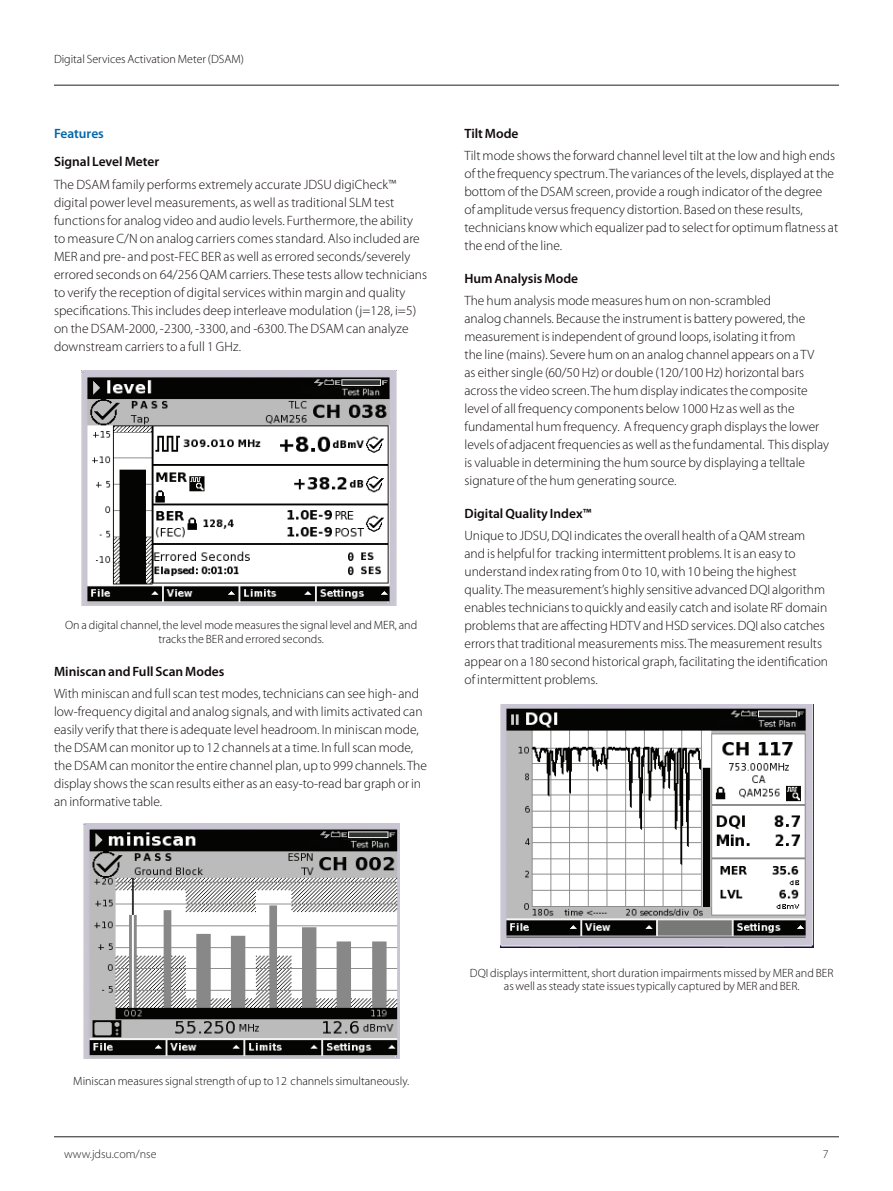
<style>
.page{position:relative;width:893px;height:1191px;background:#fff}
.page>*{position:absolute;margin:0;border:0;box-sizing:border-box;transform-origin:0 0}
.t1{font:300 13.5px/18px "Myriad Pro";color:#110a0c}
.t2{font:600 13.5px "Myriad Pro";color:#110a0c}
.t3{font:600 13.5px "Myriad Pro";color:#0067aa}
.t4{font:300 12px/13.5px "Myriad Pro";color:#110a0c;text-align:center}
.t5{font:300 12px "Myriad Pro";color:#231f20}
</style>
<div class="page">
<hr style="left:54px;top:85px;width:785px;height:1px;background:#231f20">
<hr style="left:54px;top:1136px;width:785px;height:1px;background:#231f20">
<img style="left:83px;top:823px;width:316px;height:235px">
<img style="left:81px;top:370px;width:316px;height:235px">
<img style="left:501px;top:704px;width:312px;height:243px">
<p class="t4" style="left:54px;top:52px;width:191px">Digital Services Activation Meter (DSAM)</p>
<p class="t3" style="left:54px;top:125px;width:51px">Features</p>
<p class="t2" style="left:54px;top:153px;width:107px">Signal Level Meter</p>
<p class="t1" style="left:54px;top:175px;width:375px">The DSAM family performs extremely accurate JDSU digiCheck™ digital power level measurements, as well as traditional SLM test functions for analog video and audio levels. Furthermore, the ability to measure C/N on analog carriers comes standard. Also included are MER and pre- and post-FEC BER as well as errored seconds/severely errored seconds on 64/256 QAM carriers. These tests allow technicians to verify the reception of digital services within margin and quality specifications. This includes deep interleave modulation (j=128, i=5) on the DSAM-2000, -2300, -3300, and -6300. The DSAM can analyze downstream carriers to a full 1 GHz.</p>
<p class="t4" style="left:65px;top:618px;width:353px">On a digital channel, the level mode measures the signal level and MER, and tracks the BER and errored seconds.</p>
<p class="t2" style="left:54px;top:662px;width:172px">Miniscan and Full Scan Modes</p>
<p class="t1" style="left:54px;top:684px;width:375px">With miniscan and full scan test modes, technicians can see high- and low-frequency digital and analog signals, and with limits activated can easily verify that there is adequate level headroom. In miniscan mode, the DSAM can monitor up to 12 channels at a time. In full scan mode, the DSAM can monitor the entire channel plan, up to 999 channels. The display shows the scan results either as an easy-to-read bar graph or in an informative table.</p>
<p class="t2" style="left:464px;top:125px;width:56px">Tilt Mode</p>
<p class="t1" style="left:464px;top:146px;width:375px">Tilt mode shows the forward channel level tilt at the low and high ends of the frequency spectrum. The variances of the levels, displayed at the bottom of the DSAM screen, provide a rough indicator of the degree<br>of amplitude versus frequency distortion. Based on these results, technicians know which equalizer pad to select for optimum flatness at the end of the line.</p>
<p class="t2" style="left:464px;top:270px;width:115px">Hum Analysis Mode</p>
<p class="t1" style="left:464px;top:291px;width:366px">The hum analysis mode measures hum on non-scrambled<br>analog channels. Because the instrument is battery powered, the measurement is independent of ground loops, isolating it from<br>the line (mains). Severe hum on an analog channel appears on a TV<br>as either single (60/50 Hz) or double (120/100 Hz) horizontal bars across the video screen. The hum display indicates the composite level of all frequency components below 1000 Hz as well as the fundamental hum frequency. A frequency graph displays the lower levels of adjacent frequencies as well as the fundamental. This display is valuable in determining the hum source by displaying a telltale signature of the hum generating source.</p>
<p class="t2" style="left:464px;top:505px;width:128px">Digital Quality Index™</p>
<p class="t1" style="left:464px;top:527px;width:365px">Unique to JDSU, DQI indicates the overall health of a QAM stream and is helpful for tracking intermittent problems. It is an easy to understand index rating from 0 to 10, with 10 being the highest quality. The measurement’s highly sensitive advanced DQI algorithm enables technicians to quickly and easily catch and isolate RF domain problems that are affecting HDTV and HSD services. DQI also catches errors that traditional measurements miss. The measurement results appear on a 180 second historical graph, facilitating the identification of intermittent problems.</p>
<p class="t4" style="left:73px;top:1073px;width:338px">Miniscan measures signal strength of up to 12 channels simultaneously.</p>
<p class="t5" style="left:64px;top:1147px;width:94px">www.jdsu.com/nse</p>
<p class="t4" style="left:470px;top:965px;width:365px">DQI displays intermittent, short duration impairments missed by MER and BER as well as steady state issues typically captured by MER and BER.</p>
<p class="t5" style="left:823px;top:1147px;width:7px">7</p>
</div>
